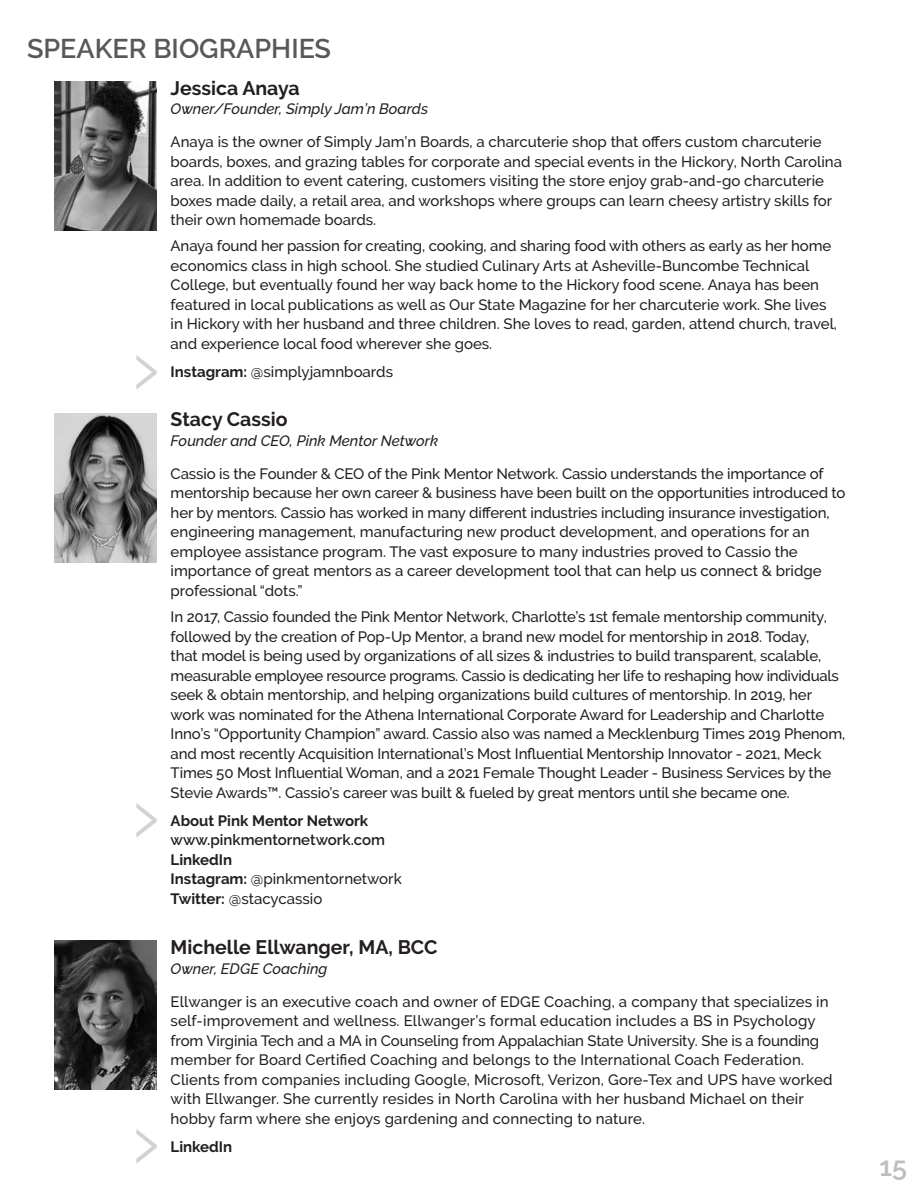
<style>
.page{position:relative;width:918px;height:1188px;background:#fff}
.page>*{position:absolute;margin:0;border:0;box-sizing:border-box;transform-origin:0 0}
.t1{font:64.5px "Raleway";color:#d1d2d4;scale:.76 1}
.t2{font:600 27px "Raleway";color:#57585a}
.t3{font:600 27px "Raleway";color:#bcbdc0}
.t4{font:700 19.5px "Raleway";color:#231f20}
.t5{font:500 15px/19.5px "Raleway";letter-spacing:-.01em;color:#231f20}
.t6{font:500 15px/19.5px "Raleway";letter-spacing:.01em;color:#231f20}
.t7{font:700 15px/19.5px "Raleway";color:#231f20}
.t8{font:italic 500 15px "Raleway";color:#231f20}
.s1{font-weight:700}
.s2{font-weight:600}
.s3{font-weight:500}
</style>
<div class="page">
<img style="left:55px;top:82px;width:102px;height:149px">
<img style="left:55px;top:413px;width:102px;height:149px">
<img style="left:55px;top:941px;width:102px;height:149px">
<p class="t2" style="left:27px;top:33px;width:306px">SPEAKER BIOGRAPHIES</p>
<p class="t4" style="left:171px;top:77px;width:131px">Jessica Anaya</p>
<p class="t8" style="left:171px;top:100px;width:259px">Owner/Founder, Simply Jam’n Boards</p>
<p class="t5" style="left:171px;top:132px;width:673px">Anaya is the owner of Simply Jam’n Boards, a charcuterie shop that offers custom charcuterie boards, boxes, and grazing tables for corporate and special events in the Hickory, North Carolina area. In addition to event catering, customers visiting the store enjoy grab-and-go charcuterie boxes made daily, a retail area, and workshops where groups can learn cheesy artistry skills for their own homemade boards.</p>
<p class="t5" style="left:171px;top:236px;width:668px">Anaya found her passion for creating, cooking, and sharing food with others as early as her home economics class in high school. She studied Culinary Arts at Asheville-Buncombe Technical College, but eventually found her way back home to the Hickory food scene. Anaya has been featured in local publications as well as Our State Magazine for her charcuterie work. She lives in Hickory with her husband and three children. She loves to read, garden, attend church, travel, and experience local food wherever she goes.</p>
<p class="t5" style="left:171px;top:362px;width:224px"><span class="s1">Instagram:</span> @simplyjamnboards</p>
<p class="t4" style="left:171px;top:408px;width:119px">Stacy Cassio</p>
<p class="t8" style="left:171px;top:432px;width:269px">Founder and CEO, Pink Mentor Network</p>
<p class="t5" style="left:171px;top:464px;width:677px">Cassio is the Founder &amp; CEO of the Pink Mentor Network. Cassio understands the importance of mentorship because her own career &amp; business have been built on the opportunities introduced to her by mentors. Cassio has worked in many different industries including insurance investigation, engineering management, manufacturing new product development, and operations for an employee assistance program. The vast exposure to many industries proved to Cassio the importance of great mentors as a career development tool that can help us connect &amp; bridge professional “dots.”</p>
<p class="t5" style="left:171px;top:607px;width:676px">In 2017, Cassio founded the Pink Mentor Network, Charlotte’s 1st female mentorship community, followed by the creation of Pop-Up Mentor, a brand new model for mentorship in 2018. Today,<br>that model is being used by organizations of all sizes &amp; industries to build transparent, scalable, measurable employee resource programs. Cassio is dedicating her life to reshaping how individuals seek &amp; obtain mentorship, and helping organizations build cultures of mentorship. In 2019, her work was nominated for the Athena International Corporate Award for Leadership and Charlotte Inno’s “Opportunity Champion” award. Cassio also was named a Mecklenburg Times 2019 Phenom, and most recently Acquisition International’s Most Influential Mentorship Innovator - 2021, Meck Times 50 Most Influential Woman, and a 2021 Female Thought Leader - Business Services by the Stevie Awards™. Cassio’s career was built &amp; fueled by great mentors until she became one.</p>
<p class="t7" style="left:171px;top:811px;width:233px">About Pink Mentor Network <span class="s2">www.pinkmentornetwork.com<br></span>LinkedIn<br>Instagram: <span class="s3">@pinkmentornetwork<br></span>Twitter: <span class="s3">@stacycassio</span></p>
<p class="t4" style="left:171px;top:936px;width:268px">Michelle Ellwanger, MA, BCC</p>
<p class="t8" style="left:171px;top:960px;width:159px">Owner, EDGE Coaching</p>
<p class="t6" style="left:171px;top:991px;width:663px">Ellwanger is an executive coach and owner of EDGE Coaching, a company that specializes in self-improvement and wellness. Ellwanger’s formal education includes a BS in Psychology from Virginia Tech and a MA in Counseling from Appalachian State University. She is a founding member for Board Certified Coaching and belongs to the International Coach Federation.<br>Clients from companies including Google, Microsoft, Verizon, Gore-Tex and UPS have worked with Ellwanger. She currently resides in North Carolina with her husband Michael on their hobby farm where she enjoys gardening and connecting to nature.</p>
<p class="t1" style="left:134px;top:1103px;width:34px">&gt;</p>
<p class="t7" style="left:171px;top:1137px;width:63px">LinkedIn</p>
<p class="t1" style="left:134px;top:329px;width:34px">&gt;</p>
<p class="t1" style="left:134px;top:777px;width:34px">&gt;</p>
<p class="t3" style="left:880px;top:1151px;width:29px">15</p>
</div>
